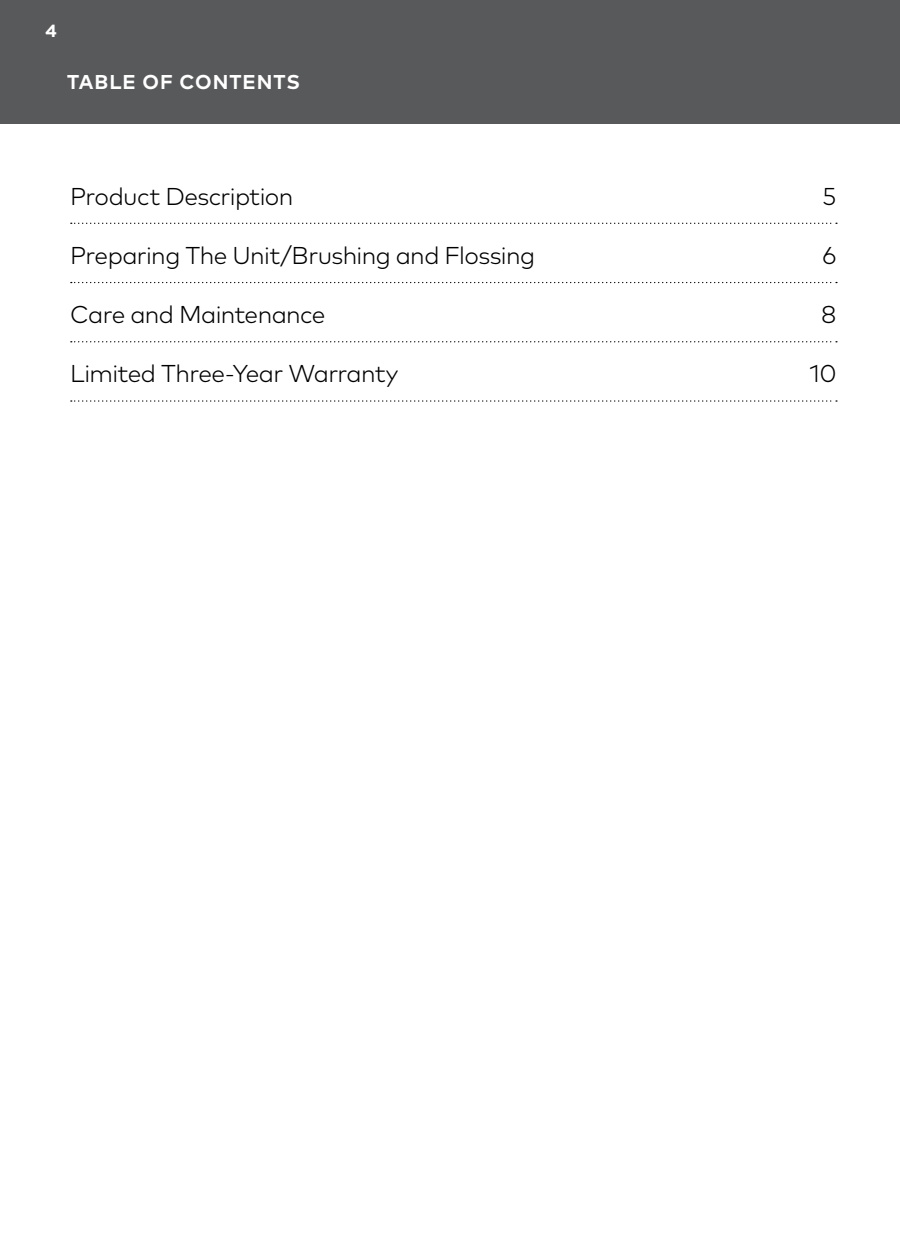
<style>
.page{position:relative;width:900px;height:1260px;background:#fff}
.page>*{position:absolute;margin:0;border:0;box-sizing:border-box;transform-origin:0 0}
.t1{font:300 24.5px "Mark Pro";letter-spacing:-.025em;color:#000}
.t2{font:700 20px "Mark Pro";letter-spacing:.045em;color:#fff}
.t3{font:700 17.5px "Gotham";color:#fff}
</style>
<div class="page">
<div style="left:0;top:0;width:900px;height:124px;background:#58595b"></div>
<svg style="left:71px;top:223px;width:766px;height:1px"></svg>
<svg style="left:71px;top:282px;width:766px;height:1px"></svg>
<svg style="left:71px;top:341px;width:766px;height:1px"></svg>
<svg style="left:71px;top:400px;width:766px;height:2px"></svg>
<p class="t3" style="left:45px;top:21px;width:14px">4</p>
<p class="t2" style="left:67px;top:67px;width:234px">TABLE OF CONTENTS</p>
<p class="t1" style="left:70px;top:178px;width:225px">Product Description</p>
<p class="t1" style="left:823px;top:178px;width:16px">5</p>
<p class="t1" style="left:70px;top:237px;width:466px">Preparing The Unit/Brushing and Flossing</p>
<p class="t1" style="left:823px;top:237px;width:16px">6</p>
<p class="t1" style="left:70px;top:296px;width:257px">Care and Maintenance</p>
<p class="t1" style="left:821px;top:296px;width:17px">8</p>
<p class="t1" style="left:70px;top:355px;width:330px">Limited Three-Year Warranty</p>
<p class="t1" style="left:809px;top:355px;width:29px">10</p>
</div>
